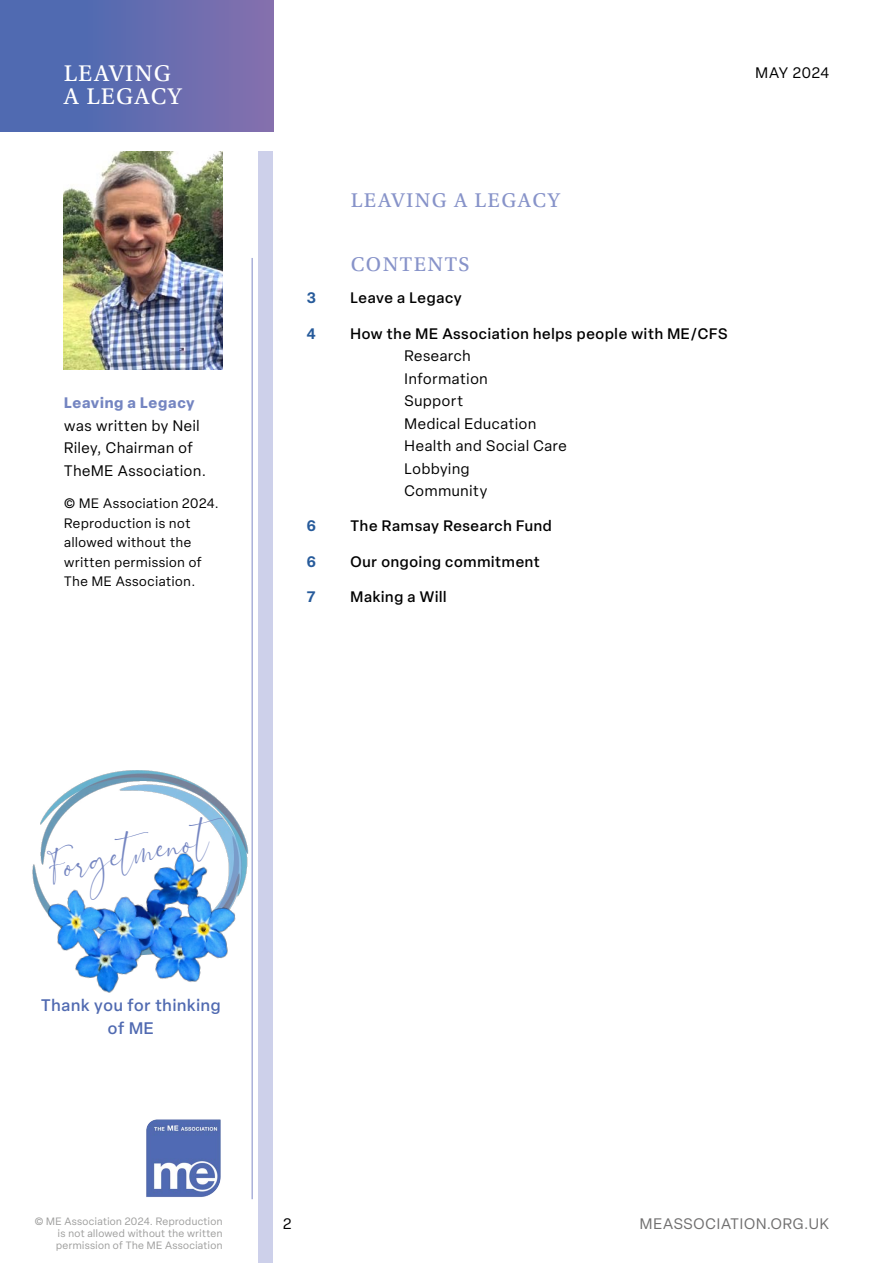
<style>
.page{position:relative;width:893px;height:1263px;background:#fff}
.page>*{position:absolute;margin:0;border:0;box-sizing:border-box;transform-origin:0 0}
.t1{font:30px "Callstories";color:#7485c1}
.t2{font:24px "Utopia Std Capt";letter-spacing:.05em;color:#fff}
.t3{font:21px "Utopia Std Capt";letter-spacing:.07em;color:#8793c9}
.t4{font:500 16.5px/22.5px "Elza";letter-spacing:.05em;color:#506ab1;text-align:center}
.t5{font:15px/22.5px "Elza";letter-spacing:.05em;color:#000}
.t6{font:500 15px "Elza";letter-spacing:.05em;color:#000}
.t7{font:15px "Elza";letter-spacing:.06em;color:#706f6f}
.t8{font:700 15px "Elza";letter-spacing:.05em;color:#7485c1}
.t9{font:600 15px "Elza";color:#275b9b}
.t10{font:13.5px/19.5px "Elza";letter-spacing:.05em;color:#000}
.t11{font:10.5px/12px "Elza";letter-spacing:.04em;color:#9d9d9c}
</style>
<div class="page">
<hr style="left:251px;top:258px;width:2px;height:941px;background:#aab1da">
<div style="left:0;top:0;width:273px;height:132px;background:linear-gradient(to right,#4469b2,#816fae)"></div>
<svg style="left:146px;top:1119px;width:75px;height:78px;background:#7186bf"></svg>
<div style="left:258px;top:152px;width:15px;height:1111px;background:#cdd0ea"></div>
<img style="left:63px;top:152px;width:159px;height:218px">
<img style="left:40px;top:753px;width:212px;height:79px">
<img style="left:32px;top:832px;width:220px;height:201px">
<h2 class="t2" style="left:64px;top:60px;width:109px">LEAVING</h2>
<p class="t5" style="left:756px;top:61px;width:75px">MAY 2024</p>
<h2 class="t2" style="left:64px;top:83px;width:120px">A LEGACY</h2>
<h3 class="t3" style="left:351px;top:189px;width:211px">LEAVING A LEGACY</h3>
<p class="t8" style="left:64px;top:392px;width:132px">Leaving a Legacy</p>
<p class="t5" style="left:64px;top:414px;width:143px">was written by Neil<br>Riley, Chairman of<br>TheME Association.</p>
<p class="t10" style="left:64px;top:493px;width:156px">© ME Association 2024.<br>Reproduction is not allowed without the written permission of<br>The ME Association.</p>
<p class="t9" style="left:307px;top:287px;width:11px">3</p>
<p class="t9" style="left:307px;top:323px;width:10px">4</p>
<p class="t9" style="left:307px;top:515px;width:11px">6</p>
<p class="t9" style="left:307px;top:551px;width:11px">6</p>
<p class="t9" style="left:307px;top:586px;width:10px">7</p>
<h3 class="t3" style="left:351px;top:253px;width:120px">CONTENTS</h3>
<p class="t6" style="left:351px;top:288px;width:113px">Leave a Legacy</p>
<p class="t6" style="left:351px;top:323px;width:378px">How the ME Association helps people with ME/CFS</p>
<p class="t5" style="left:405px;top:345px;width:164px">Research<br>Information<br>Support<br>Medical Education<br>Health and Social Care<br>Lobbying<br>Community</p>
<p class="t6" style="left:351px;top:516px;width:203px">The Ramsay Research Fund</p>
<p class="t6" style="left:351px;top:551px;width:191px">Our ongoing commitment</p>
<p class="t6" style="left:351px;top:586px;width:97px">Making a Will</p>
<h1 class="t1" style="left:46px;top:853px;width:164px;rotate:-11deg">Forgetmenot</h1>
<p class="t4" style="left:41px;top:994px;width:181px">Thank you for thinking of ME</p>
<p class="t11" style="left:35px;top:1215px;width:189px">© ME Association 2024. Reproduction</p>
<p class="t5" style="left:283px;top:1212px;width:10px">2</p>
<p class="t7" style="left:640px;top:1214px;width:191px">MEASSOCIATION.ORG.UK</p>
<p class="t11" style="left:56px;top:1227px;width:168px">is not allowed without the written permission of The ME Association</p>
</div>
